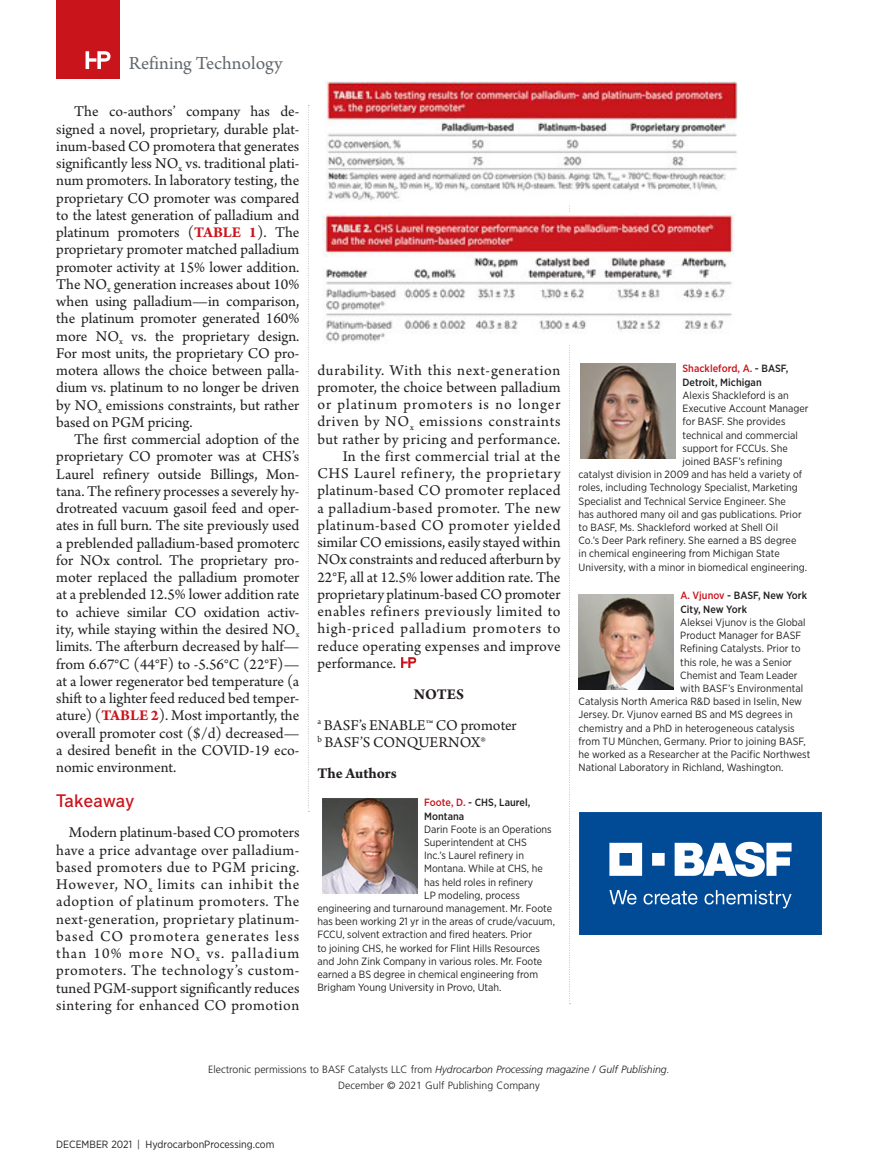
<style>
.page{position:relative;width:878px;height:1175px;background:#fff}
.page>*{position:absolute;margin:0;border:0;box-sizing:border-box;transform-origin:0 0}
.t1{font:19.5px "Arno Pro";color:#64696d}
.t2{font:500 18px "District";letter-spacing:-.025em;color:#ca141c}
.t3{font:15.75px/17.2px "Arno Pro";letter-spacing:.02em;color:#231f20;text-align:justify}
.t4{font:15.75px/30.8px "Arno Pro";color:#231f20}
.t5{font:15.75px "Arno Pro";letter-spacing:.045em;color:#231f20}
.t6{font:15.75px "Arno Pro";letter-spacing:-.005em;color:#231f20}
.t7{font:15.75px "Arno Pro";letter-spacing:.04em;color:#231f20}
.t8{font:15.75px "Arno Pro";letter-spacing:.055em;color:#231f20}
.t9{font:15.75px "Arno Pro";letter-spacing:.06em;color:#231f20}
.t10{font:10.5px "Gotham Narrow";letter-spacing:.005em;color:#231f20}
.t11{font:300 10.5px/16.2px "Frutiger";color:#231f20;text-align:center}
.t12{font:500 10.5px/13.5px "Gotham Narrow";letter-spacing:.005em;color:#231f20}
.s1{font-weight:700;color:#ca141c}
.s2{font-weight:700}
.s3{color:#ca141c}
.s4{font-style:italic}
</style>
<div class="page">
<div style="left:56px;top:0;width:63px;height:78px;background:#ca141c"></div>
<svg style="left:86px;top:51px;width:24px;height:18px"></svg>
<svg style="left:569px;top:204px;width:1px;height:800px"></svg>
<svg style="left:308px;top:105px;width:1px;height:707px"></svg>
<svg style="left:401px;top:657px;width:15px;height:11px"></svg>
<img style="left:322px;top:213px;width:412px;height:131px">
<img style="left:325px;top:81px;width:412px;height:120px">
<img style="left:322px;top:798px;width:95px;height:95px">
<img style="left:580px;top:363px;width:95px;height:95px">
<img style="left:578px;top:594px;width:95px;height:95px">
<img style="left:579px;top:812px;width:242px;height:122px">
<p class="t1" style="left:129px;top:52px;width:155px">Refining Technology</p>
<p class="t3" style="left:56px;top:104px;width:245px;text-indent:18px">The co-authors’ company has de&shy;signed a novel, proprietary, durable plat&shy;inum-based CO promotera that generates significantly less NO<sub>x</sub> vs. traditional plati&shy;num promoters. In laboratory testing, the proprietary CO promoter was compared to the latest generation of palladium and platinum promoters (<span class="s1">TABLE 1</span>). The proprietary promoter matched palladium promoter activity at 15% lower addition.<br>The NO<sub>x</sub> generation increases about 10% when using palladium—in comparison, the platinum promoter generated 160% more NO<sub>x</sub> vs. the proprietary design.<br>For most units, the proprietary CO pro&shy;motera allows the choice between palla&shy;dium vs. platinum to no longer be driven by NO<sub>x</sub> emissions constraints, but rather based on PGM pricing.</p>
<p class="t3" style="left:56px;top:431px;width:245px;text-indent:18px">The first commercial adoption of the proprietary CO promoter was at CHS’s Laurel refinery outside Billings, Mon&shy;tana. The refinery processes a severely hy&shy;drotreated vacuum gasoil feed and oper&shy;ates in full burn. The site previously used a preblended palladium-based promoterc for NOx control. The proprietary pro&shy;moter replaced the palladium promoter at a preblended 12.5% lower addition rate to achieve similar CO oxidation activ&shy;ity, while staying within the desired NO<sub>x </sub>limits. The afterburn decreased by half— from 6.67°C (44°F) to -5.56°C (22°F)— at a lower regenerator bed temperature (a shift to a lighter feed reduced bed temper&shy;ature) (<span class="s1">TABLE 2</span>). Most importantly, the overall promoter cost ($/d) decreased— a desired benefit in the COVID-19 eco&shy;nomic environment.</p>
<p class="t2" style="left:56px;top:789px;width:80px">Takeaway</p>
<p class="t3" style="left:56px;top:824px;width:245px;text-indent:13px">Modern platinum-based CO promoters have a price advantage over palladium&shy;based promoters due to PGM pricing.<br>However, NO<sub>x</sub> limits can inhibit the adoption of platinum promoters. The next-generation, proprietary platinum&shy;based CO promotera generates less than 10% more NO<sub>x</sub> vs. palladium promoters. The technology’s custom&shy;tuned PGM-support significantly reduces sintering for enhanced CO promotion</p>
<p class="t5" style="left:317px;top:361px;width:244px">durability. With this next-generation</p>
<p class="t3" style="left:317px;top:379px;width:245px">promoter, the choice between palladium</p>
<p class="t9" style="left:317px;top:395px;width:244px">or platinum promoters is no longer</p>
<p class="t5" style="left:317px;top:413px;width:244px">driven by NO<sub>x</sub> emissions constraints</p>
<p class="t3" style="left:317px;top:431px;width:244px">but rather by pricing and performance.</p>
<p class="t3" style="left:342px;top:448px;width:219px">In the first commercial trial at the</p>
<p class="t5" style="left:317px;top:464px;width:244px">CHS Laurel refinery, the proprietary</p>
<p class="t3" style="left:317px;top:483px;width:244px">platinum-based CO promoter replaced</p>
<p class="t3" style="left:317px;top:500px;width:245px">a palladium-based promoter. The new</p>
<p class="t3" style="left:317px;top:517px;width:244px">platinum-based CO promoter yielded</p>
<p class="t4" style="left:317px;top:528px;width:245px">similar CO emissions, easily stayed within</p>
<p class="t6" style="left:317px;top:550px;width:245px">NOx constraints and reduced afterburn by</p>
<p class="t4" style="left:317px;top:562px;width:244px">22°F, all at 12.5% lower addition rate. The</p>
<p class="t6" style="left:317px;top:585px;width:244px">proprietary platinum-based CO promoter</p>
<p class="t7" style="left:317px;top:602px;width:244px">enables refiners previously limited to</p>
<p class="t8" style="left:317px;top:619px;width:244px">high-priced palladium promoters to</p>
<p class="t3" style="left:317px;top:638px;width:245px">reduce operating expenses and improve</p>
<p class="t4" style="left:317px;top:648px;width:80px">performance.</p>
<p class="t4" style="left:317px;top:679px;width:201px;text-indent:96px"><span class="s2">NOTES<br></span><sup>a</sup> BASF’s ENABLE™ CO promoter</p>
<p class="t4" style="left:317px;top:727px;width:170px"><sup>b</sup> BASF’S CONQUERNOX®<br><span class="s2">The Authors</span></p>
<p class="t12" style="left:424px;top:795px;width:108px"><span class="s3">Foote, D.</span> - CHS, Laurel,<br>Montana</p>
<p class="t10" style="left:424px;top:822px;width:129px">Darin Foote is an Operations</p>
<p class="t10" style="left:424px;top:835px;width:104px">Superintendent at CHS</p>
<p class="t10" style="left:424px;top:849px;width:101px">Inc.’s Laurel refinery in</p>
<p class="t10" style="left:424px;top:862px;width:120px">Montana. While at CHS, he</p>
<p class="t10" style="left:424px;top:875px;width:111px">has held roles in refinery</p>
<p class="t10" style="left:424px;top:888px;width:97px">LP modeling, process</p>
<p class="t10" style="left:317px;top:901px;width:236px">engineering and turnaround management. Mr. Foote</p>
<p class="t10" style="left:317px;top:915px;width:239px">has been working 21 yr in the areas of crude/vacuum,</p>
<p class="t10" style="left:317px;top:928px;width:216px">FCCU, solvent extraction and fired heaters. Prior</p>
<p class="t10" style="left:317px;top:941px;width:224px">to joining CHS, he worked for Flint Hills Resources</p>
<p class="t10" style="left:317px;top:954px;width:226px">and John Zink Company in various roles. Mr. Foote</p>
<p class="t10" style="left:317px;top:967px;width:222px">earned a BS degree in chemical engineering from</p>
<p class="t10" style="left:317px;top:981px;width:185px">Brigham Young University in Provo, Utah.</p>
<p class="t12" style="left:682px;top:362px;width:107px"><span class="s3">Shackleford, A.</span> - BASF,<br>Detroit, Michigan</p>
<p class="t10" style="left:682px;top:389px;width:108px">Alexis Shackleford is an</p>
<p class="t10" style="left:682px;top:402px;width:128px">Executive Account Manager</p>
<p class="t10" style="left:682px;top:415px;width:105px">for BASF. She provides</p>
<p class="t10" style="left:682px;top:428px;width:117px">technical and commercial</p>
<p class="t10" style="left:682px;top:441px;width:107px">support for FCCUs. She</p>
<p class="t10" style="left:682px;top:455px;width:101px">joined BASF’s refining</p>
<p class="t10" style="left:578px;top:468px;width:225px">catalyst division in 2009 and has held a variety of</p>
<p class="t10" style="left:578px;top:481px;width:221px">roles, including Technology Specialist, Marketing</p>
<p class="t10" style="left:578px;top:494px;width:209px">Specialist and Technical Service Engineer. She</p>
<p class="t10" style="left:578px;top:507px;width:225px">has authored many oil and gas publications. Prior</p>
<p class="t10" style="left:578px;top:521px;width:201px">to BASF, Ms. Shackleford worked at Shell Oil</p>
<p class="t10" style="left:578px;top:534px;width:219px">Co.’s Deer Park refinery. She earned a BS degree</p>
<p class="t10" style="left:578px;top:547px;width:203px">in chemical engineering from Michigan State</p>
<p class="t10" style="left:578px;top:560px;width:230px">University, with a minor in biomedical engineering.</p>
<p class="t12" style="left:680px;top:588px;width:128px"><span class="s3">A. Vjunov</span> - BASF, New York<br>City, New York</p>
<p class="t10" style="left:680px;top:615px;width:127px">Aleksei Vjunov is the Global</p>
<p class="t10" style="left:680px;top:629px;width:123px">Product Manager for BASF</p>
<p class="t10" style="left:680px;top:642px;width:122px">Refining Catalysts. Prior to</p>
<p class="t10" style="left:680px;top:655px;width:113px">this role, he was a Senior</p>
<p class="t10" style="left:680px;top:668px;width:119px">Chemist and Team Leader</p>
<p class="t10" style="left:680px;top:681px;width:124px">with BASF’s Environmental</p>
<p class="t10" style="left:578px;top:695px;width:225px">Catalysis North America R&amp;D based in Iselin, New</p>
<p class="t10" style="left:578px;top:708px;width:216px">Jersey. Dr. Vjunov earned BS and MS degrees in</p>
<p class="t10" style="left:578px;top:721px;width:218px">chemistry and a PhD in heterogeneous catalysis</p>
<p class="t10" style="left:578px;top:734px;width:229px">from TU München, Germany. Prior to joining BASF,</p>
<p class="t10" style="left:578px;top:747px;width:233px">he worked as a Researcher at the Pacific Northwest</p>
<p class="t10" style="left:578px;top:761px;width:206px">National Laboratory in Richland, Washington.</p>
<p class="t11" style="left:208px;top:1061px;width:463px">Electronic permissions to BASF Catalysts LLC from <span class="s4">Hydrocarbon Processing magazine / Gulf Publishing.<br></span>December © 2021 Gulf Publishing Company</p>
<p class="t10" style="left:56px;top:1137px;width:220px">DECEMBER 2021 | HydrocarbonProcessing.com</p>
</div>
